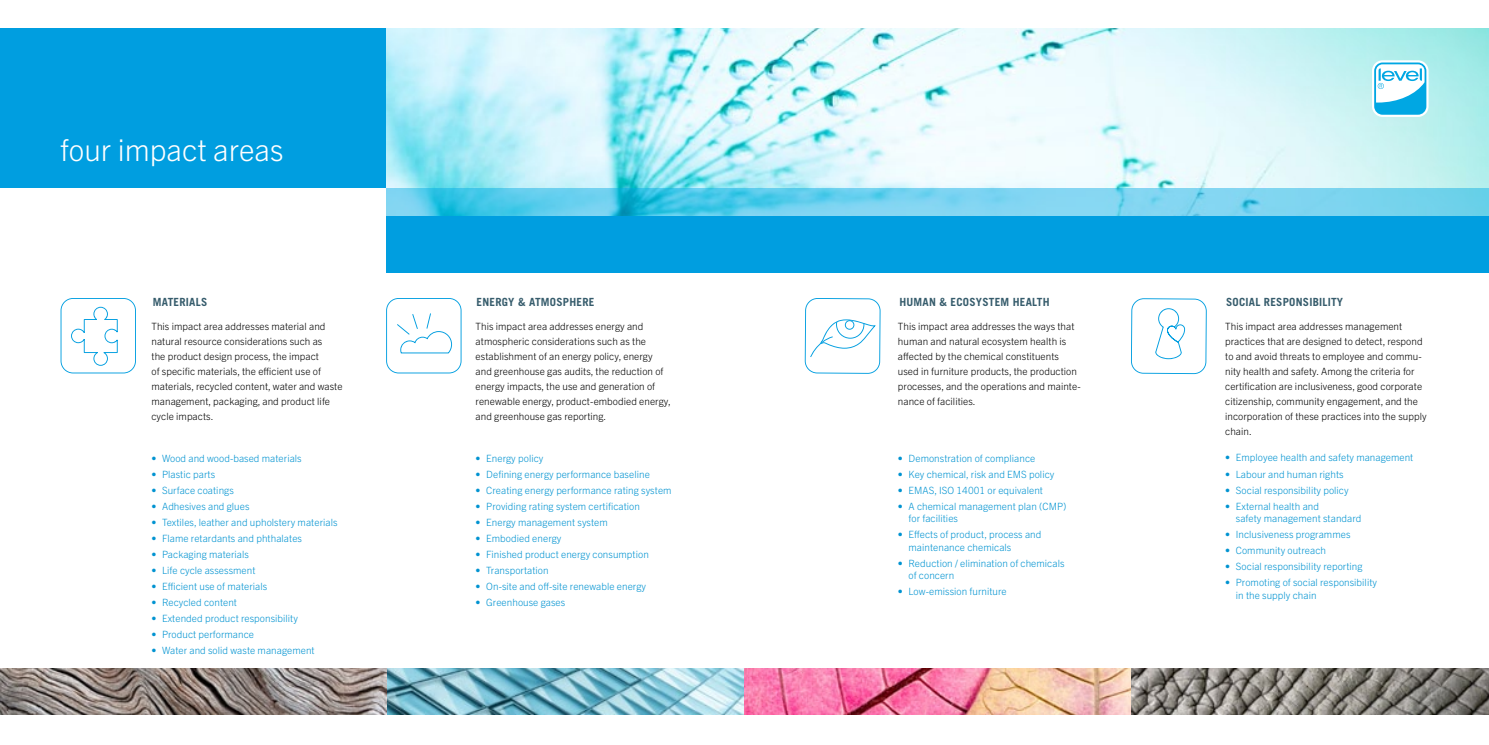
<style>
.page{position:relative;width:1489px;height:745px;background:#fff}
.page>*{position:absolute;margin:0;border:0;box-sizing:border-box;transform-origin:0 0}
.t1{font:300 30px "Trade Gothic Next LT Pro";color:#fff}
.t2{font:700 11.25px "Trade Gothic LT Std";letter-spacing:.02em;color:#365c6c}
.t3{font:300 10px/12.5px "Trade Gothic Next LT Pro";letter-spacing:.005em;color:#0093d1}
.t4{font:300 10px/15px "Trade Gothic Next LT Pro";letter-spacing:.005em;color:#000}
</style>
<div class="page">
<div style="left:0;top:28px;width:386px;height:160px;background:#009ee0"></div>
<svg style="left:61px;top:298px;width:75px;height:75px"></svg>
<svg style="left:386px;top:298px;width:75px;height:75px"></svg>
<svg style="left:1131px;top:298px;width:75px;height:76px"></svg>
<svg style="left:804px;top:298px;width:76px;height:75px"></svg>
<img style="left:0;top:668px;width:1488px;height:46px">
<img style="left:386px;top:28px;width:1102px;height:160px">
<svg style="left:386px;top:188px;width:1102px;height:28px;background:#6acfec"></svg>
<svg style="left:1371px;top:60px;width:57px;height:57px"></svg>
<div style="left:1373px;top:62px;width:53px;height:53px;background:#00a7e3;border-radius:8px"></div>
<svg style="left:1375px;top:64px;width:49px;height:38px"></svg>
<div style="left:386px;top:216px;width:1102px;height:57px;background:#009ee0"></div>
<h1 class="t1" style="left:60px;top:129px;width:225px">four impact areas</h1>
<p class="t2" style="left:153px;top:295px;width:16px">MATERIALS</p>
<p class="t2" style="left:476px;top:295px;width:119px">ENERGY &amp; ATMOSPHERE</p>
<p class="t2" style="left:899px;top:295px;width:152px">HUMAN &amp; ECOSYSTEM HEALTH</p>
<p class="t2" style="left:1225px;top:295px;width:119px">SOCIAL RESPONSIBILITY</p>
<p class="t4" style="left:151px;top:318px;width:192px">This impact area addresses material and natural resource considerations such as<br>the product design process, the impact<br>of specific materials, the efficient use of materials, recycled content, water and waste management, packaging, and product life cycle impacts.</p>
<p class="t4" style="left:897px;top:318px;width:184px">This impact area addresses the ways that human and natural ecosystem health is affected by the chemical constituents used in furniture products, the production processes, and the operations and mainte&shy;nance of facilities.</p>
<p class="t4" style="left:475px;top:318px;width:197px">This impact area addresses energy and atmospheric considerations such as the establishment of an energy policy, energy and greenhouse gas audits, the reduction of energy impacts, the use and generation of renewable energy, product-embodied energy, and greenhouse gas reporting.</p>
<p class="t4" style="left:1225px;top:318px;width:203px">This impact area addresses management practices that are designed to detect, respond to and avoid threats to employee and commu&shy;nity health and safety. Among the criteria for certification are inclusiveness, good corporate citizenship, community engagement, and the incorporation of these practices into the supply chain.</p>
<p class="t3" style="left:151px;top:450px;width:152px">• Wood and wood-based materials</p>
<p class="t3" style="left:151px;top:467px;width:65px">• Plastic parts</p>
<p class="t3" style="left:151px;top:483px;width:84px">• Surface coatings</p>
<p class="t3" style="left:151px;top:499px;width:100px">• Adhesives and glues</p>
<p class="t3" style="left:151px;top:515px;width:187px">• Textiles, leather and upholstery materials</p>
<p class="t3" style="left:151px;top:531px;width:152px">• Flame retardants and phthalates</p>
<p class="t3" style="left:151px;top:547px;width:99px">• Packaging materials</p>
<p class="t3" style="left:151px;top:563px;width:105px">• Life cycle assessment</p>
<p class="t3" style="left:151px;top:579px;width:117px">• Efficient use of materials</p>
<p class="t3" style="left:151px;top:595px;width:87px">• Recycled content</p>
<p class="t3" style="left:151px;top:611px;width:148px">• Extended product responsibility</p>
<p class="t3" style="left:151px;top:627px;width:104px">• Product performance</p>
<p class="t3" style="left:151px;top:643px;width:165px">• Water and solid waste management</p>
<p class="t3" style="left:475px;top:450px;width:69px">• Energy policy</p>
<p class="t3" style="left:475px;top:466px;width:176px">• Defining energy performance baseline</p>
<p class="t3" style="left:475px;top:482px;width:197px">• Creating energy performance rating system</p>
<p class="t3" style="left:475px;top:499px;width:166px">• Providing rating system certification</p>
<p class="t3" style="left:475px;top:515px;width:134px">• Energy management system</p>
<p class="t3" style="left:475px;top:531px;width:87px">• Embodied energy</p>
<p class="t3" style="left:475px;top:547px;width:175px">• Finished product energy consumption</p>
<p class="t3" style="left:475px;top:563px;width:74px">• Transportation</p>
<p class="t3" style="left:475px;top:579px;width:172px">• On-site and off-site renewable energy</p>
<p class="t3" style="left:475px;top:595px;width:91px">• Greenhouse gases</p>
<p class="t3" style="left:897px;top:450px;width:139px">• Demonstration of compliance</p>
<p class="t3" style="left:897px;top:466px;width:158px">• Key chemical, risk and EMS policy</p>
<p class="t3" style="left:897px;top:483px;width:147px">• EMAS, ISO 14001 or equivalent</p>
<p class="t3" style="left:908px;top:499px;width:159px;text-indent:-11px">• A chemical management plan (CMP) for facilities</p>
<p class="t3" style="left:908px;top:527px;width:134px;text-indent:-11px">• Effects of product, process and maintenance chemicals</p>
<p class="t3" style="left:908px;top:556px;width:157px;text-indent:-11px">• Reduction / elimination of chemicals of concern</p>
<p class="t3" style="left:897px;top:584px;width:110px">• Low-emission furniture</p>
<p class="t3" style="left:1225px;top:450px;width:190px">• Employee health and safety management</p>
<p class="t3" style="left:1225px;top:466px;width:120px">• Labour and human rights</p>
<p class="t3" style="left:1225px;top:482px;width:125px">• Social responsibility policy</p>
<p class="t3" style="left:1235px;top:498px;width:127px;text-indent:-11px">• External health and<br>safety management standard</p>
<p class="t3" style="left:1225px;top:527px;width:127px">• Inclusiveness programmes</p>
<p class="t3" style="left:1225px;top:543px;width:102px">• Community outreach</p>
<p class="t3" style="left:1225px;top:559px;width:139px">• Social responsibility reporting</p>
<p class="t3" style="left:1235px;top:575px;width:143px;text-indent:-11px">• Promoting of social responsibility in the supply chain</p>
</div>
